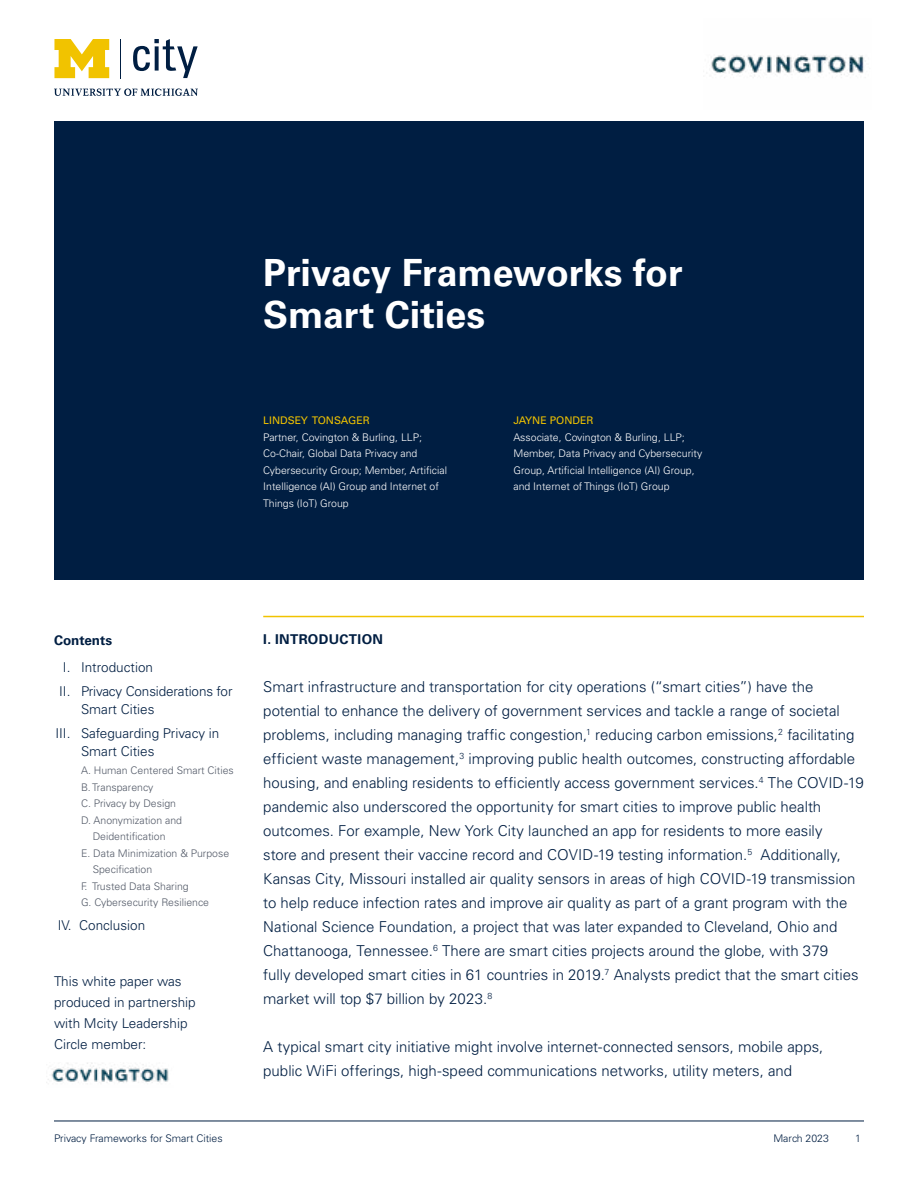
<style>
.page{position:relative;width:918px;height:1188px;background:#fff}
.page>*{position:absolute;margin:0;border:0;box-sizing:border-box;transform-origin:0 0}
.t1{font:700 37.5px/42px "Univers LT Std";letter-spacing:-.005em;color:#fff}
.t2{font:300 15px/24px "Univers LT Std";color:#001e42}
.t3{font:300 13.5px/21px "Univers LT Std";color:#001e42}
.t4{font:700 13.5px "Univers LT Std";letter-spacing:.02em;color:#001e42}
.t5{font:700 13.5px "Univers LT Std";color:#001e42}
.t6{font:300 10.5px/16.5px "Univers LT Std";color:#fff}
.t7{font:300 10.5px "Univers LT Std";color:#535a68}
.t8{font:300 10.5px "Univers LT Std";color:#001e42}
.t9{font:10.5px "Univers LT Std";color:#f1c300}
</style>
<div class="page">
<hr style="left:54px;top:1121px;width:810px;height:1px;background:#001e42">
<hr style="left:120px;top:39px;width:1px;height:39px;background:#001e42">
<svg style="left:54px;top:39px;width:55px;height:39px"></svg>
<svg style="left:133px;top:39px;width:65px;height:39px"></svg>
<svg style="left:54px;top:88px;width:144px;height:8px"></svg>
<img style="left:711px;top:55px;width:153px;height:23px">
<div style="left:54px;top:122px;width:810px;height:458px;background:#001e42"></div>
<hr style="left:263px;top:616px;width:601px;height:1px;background:#f1c300">
<img style="left:46px;top:1063px;width:123px;height:20px">
<h1 class="t1" style="left:263px;top:252px;width:421px">Privacy Frameworks for<br>Smart Cities</h1>
<p class="t9" style="left:263px;top:415px;width:108px">LINDSEY TONSAGER</p>
<p class="t6" style="left:263px;top:429px;width:185px">Partner, Covington &amp; Burling, LLP; Co-Chair, Global Data Privacy and Cybersecurity Group; Member, Artificial Intelligence (AI) Group and Internet of Things (IoT) Group</p>
<p class="t9" style="left:513px;top:414px;width:82px">JAYNE PONDER</p>
<p class="t6" style="left:513px;top:429px;width:191px">Associate, Covington &amp; Burling, LLP; Member, Data Privacy and Cybersecurity Group, Artificial Intelligence (AI) Group, and Internet of Things (IoT) Group</p>
<p class="t5" style="left:54px;top:633px;width:60px">Contents</p>
<p class="t3" style="left:59px;top:656px;width:175px;line-height:24px">I. Introduction<br>II. Privacy Considerations for</p>
<p class="t3" style="left:55px;top:698px;width:165px;line-height:24px;text-indent:26px">Smart Cities<br>III. Safeguarding Privacy in</p>
<p class="t3" style="left:81px;top:741px;width:75px">Smart Cities</p>
<p class="t7" style="left:81px;top:764px;width:154px">A. Human Centered Smart Cities</p>
<p class="t7" style="left:81px;top:781px;width:74px">B. Transparency</p>
<p class="t7" style="left:81px;top:797px;width:97px">C. Privacy by Design</p>
<p class="t7" style="left:81px;top:814px;width:103px">D. Anonymization and</p>
<p class="t7" style="left:93px;top:830px;width:74px">Deidentification</p>
<p class="t7" style="left:81px;top:847px;width:150px">E. Data Minimization &amp; Purpose</p>
<p class="t7" style="left:93px;top:863px;width:61px">Specification</p>
<p class="t7" style="left:81px;top:880px;width:109px">F. Trusted Data Sharing</p>
<p class="t7" style="left:81px;top:896px;width:130px">G. Cybersecurity Resilience</p>
<p class="t3" style="left:58px;top:915px;width:89px">IV. Conclusion</p>
<p class="t3" style="left:54px;top:971px;width:143px">This white paper was produced in partnership with Mcity Leadership<br>Circle member:</p>
<p class="t4" style="left:263px;top:632px;width:121px">I. INTRODUCTION</p>
<p class="t2" style="left:263px;top:675px;width:602px">Smart infrastructure and transportation for city operations (“smart cities”) have the potential to enhance the delivery of government services and tackle a range of societal problems, including managing traffic congestion,<sup>1</sup> reducing carbon emissions,<sup>2</sup> facilitating efficient waste management,<sup>3</sup> improving public health outcomes, constructing affordable housing, and enabling residents to efficiently access government services.<sup>4</sup> The COVID-19 pandemic also underscored the opportunity for smart cities to improve public health outcomes. For example, New York City launched an app for residents to more easily<br>store and present their vaccine record and COVID-19 testing information.<sup>5</sup> Additionally, Kansas City, Missouri installed air quality sensors in areas of high COVID-19 transmission to help reduce infection rates and improve air quality as part of a grant program with the National Science Foundation, a project that was later expanded to Cleveland, Ohio and Chattanooga, Tennessee.<sup>6</sup> There are smart cities projects around the globe, with 379<br>fully developed smart cities in 61 countries in 2019.<sup>7</sup> Analysts predict that the smart cities market will top $7 billion by 2023.<sup>8</sup></p>
<p class="t2" style="left:263px;top:1035px;width:562px">A typical smart city initiative might involve internet-connected sensors, mobile apps, public WiFi offerings, high-speed communications networks, utility meters, and</p>
<p class="t8" style="left:54px;top:1132px;width:170px">Privacy Frameworks for Smart Cities</p>
<p class="t8" style="left:773px;top:1132px;width:57px">March 2023</p>
<p class="t8" style="left:855px;top:1132px;width:7px">1</p>
</div>
